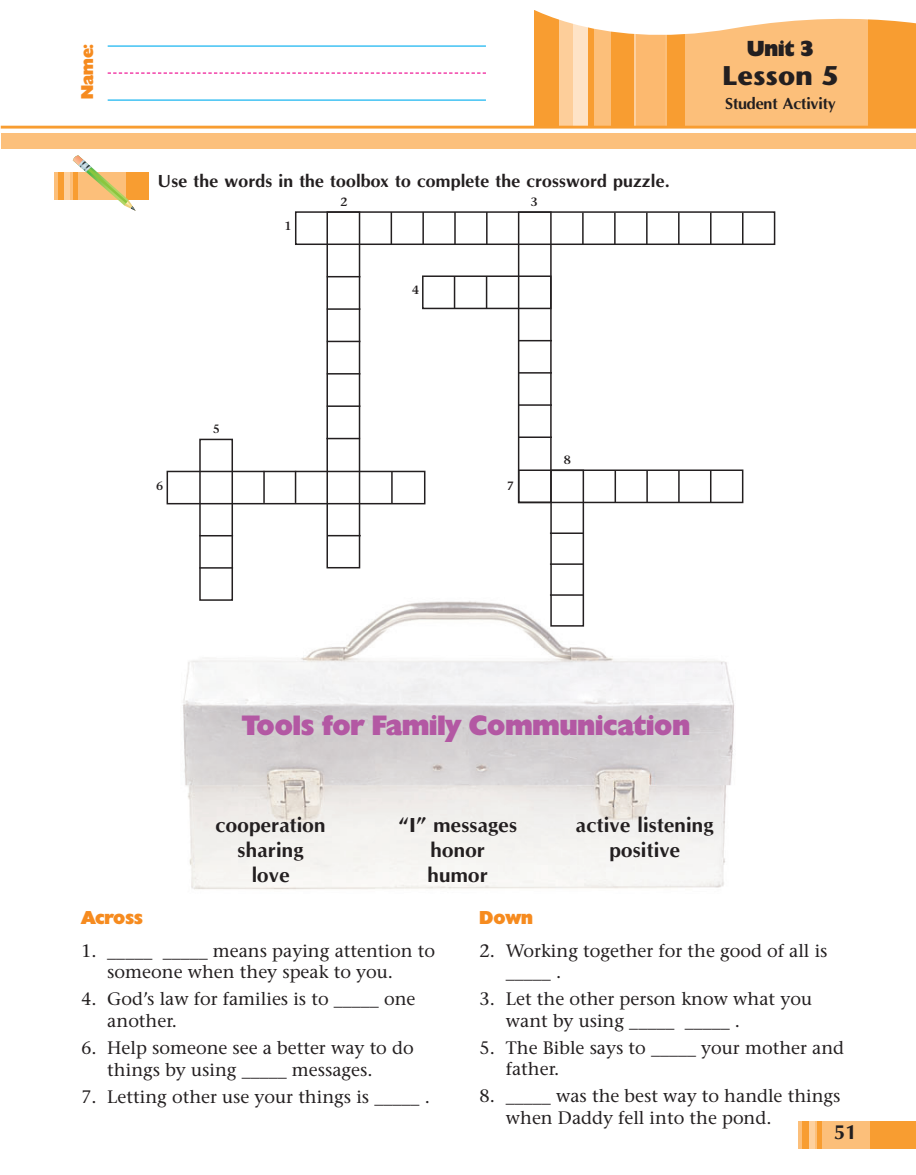
<style>
.page{position:relative;width:916px;height:1175px;background:#fff}
.page>*{position:absolute;margin:0;border:0;box-sizing:border-box;transform-origin:0 0}
.t1{font:27px "Gallant";color:#b358a3}
.t2{font:700 27px "Stone Sans";color:#231f20}
.t3{font:700 21px/25.2px "Optim";color:#231f20;text-align:center}
.t4{font:21px "Gallant";color:#231f20}
.t5{font:18px/21.6px "Stone Serif";color:#231f20}
.t6{font:700 18px "Optim";color:#231f20}
.t7{font:18px "Gallant";color:#f68b1f}
.t8{font:700 16.5px "Optim";letter-spacing:-.02em;color:#231f20}
.t9{font:16.5px "Gallant";color:#f68b1f}
.t10{font:600 12px "Stone Serif";color:#231f20}
</style>
<div class="page">
<img style="left:183px;top:590px;width:551px;height:300px">
<div style="left:798px;top:1120px;width:78px;height:28px;background:#fcbf7a"></div>
<hr style="left:802px;top:1120px;width:3px;height:28px;background:#f89d31">
<hr style="left:804px;top:1120px;width:4px;height:28px;background:#f89d31">
<div style="left:808px;top:1120px;width:6px;height:28px;background:#fdd09e"></div>
<div style="left:817px;top:1120px;width:5px;height:28px;background:#f89d31"></div>
<div style="left:870px;top:1120px;width:45px;height:28px;background:#f89d31"></div>
<div style="left:534px;top:10px;width:77px;height:118px;background:#f89d31"></div>
<div style="left:559px;top:10px;width:14px;height:118px;background:#fdce9a"></div>
<div style="left:594px;top:10px;width:297px;height:118px;background:#fcbf7a"></div>
<div style="left:611px;top:10px;width:9px;height:118px;background:#f89d31"></div>
<div style="left:619px;top:10px;width:15px;height:118px;background:#f89d31"></div>
<hr style="left:633px;top:10px;width:3px;height:118px;background:#fdd09e">
<div style="left:667px;top:10px;width:18px;height:118px;background:#f89d31"></div>
<div style="left:636px;top:10px;width:28px;height:118px;background:#fcb96f"></div>
<div style="left:868px;top:10px;width:47px;height:118px;background:#f89d31"></div>
<div style="left:573px;top:10px;width:15px;height:118px;background:#fee3c6"></div>
<hr style="left:1px;top:126px;width:914px;height:3px;background:#f89d31">
<div style="left:1px;top:133px;width:914px;height:15px;background:#fcc07c"></div>
<svg style="left:534px;top:10px;width:381px;height:43px"></svg>
<hr style="left:108px;top:45px;width:378px;height:2px;background:#00aeef">
<svg style="left:108px;top:72px;width:378px;height:2px"></svg>
<hr style="left:108px;top:99px;width:378px;height:2px;background:#00aeef">
<div style="left:295px;top:211px;width:480px;height:34px;border:2px solid #231f20"></div>
<div style="left:166px;top:471px;width:259px;height:33px;border:2px solid #231f20"></div>
<div style="left:326px;top:211px;width:34px;height:357px;border:2px solid #231f20"></div>
<div style="left:550px;top:469px;width:34px;height:157px;border:2px solid #231f20"></div>
<div style="left:518px;top:211px;width:33px;height:292px;border:2px solid #231f20"></div>
<div style="left:518px;top:469px;width:225px;height:34px;border:2px solid #231f20"></div>
<div style="left:199px;top:438px;width:34px;height:163px;border:2px solid #231f20"></div>
<div style="left:422px;top:275px;width:129px;height:34px;border:2px solid #231f20"></div>
<hr style="left:390px;top:212px;width:2px;height:32px;background:#231f20">
<hr style="left:422px;top:212px;width:2px;height:32px;background:#231f20">
<hr style="left:454px;top:212px;width:1px;height:32px;background:#231f20">
<hr style="left:486px;top:212px;width:1px;height:32px;background:#231f20">
<hr style="left:582px;top:213px;width:1px;height:32px;background:#231f20">
<hr style="left:614px;top:213px;width:1px;height:32px;background:#231f20">
<hr style="left:646px;top:213px;width:1px;height:32px;background:#231f20">
<hr style="left:678px;top:213px;width:1px;height:32px;background:#231f20">
<hr style="left:709px;top:213px;width:2px;height:32px;background:#231f20">
<hr style="left:741px;top:213px;width:2px;height:32px;background:#231f20">
<hr style="left:453px;top:276px;width:2px;height:32px;background:#231f20">
<hr style="left:485px;top:276px;width:2px;height:32px;background:#231f20">
<hr style="left:614px;top:470px;width:2px;height:32px;background:#231f20">
<hr style="left:646px;top:470px;width:1px;height:32px;background:#231f20">
<hr style="left:678px;top:470px;width:1px;height:32px;background:#231f20">
<hr style="left:709px;top:470px;width:2px;height:32px;background:#231f20">
<hr style="left:263px;top:471px;width:2px;height:32px;background:#231f20">
<hr style="left:295px;top:471px;width:1px;height:32px;background:#231f20">
<hr style="left:391px;top:471px;width:1px;height:32px;background:#231f20">
<hr style="left:550px;top:532px;width:33px;height:2px;background:#231f20">
<hr style="left:550px;top:563px;width:33px;height:2px;background:#231f20">
<hr style="left:550px;top:594px;width:33px;height:2px;background:#231f20">
<hr style="left:326px;top:276px;width:34px;height:1px;background:#231f20">
<hr style="left:326px;top:308px;width:34px;height:2px;background:#231f20">
<hr style="left:326px;top:341px;width:34px;height:1px;background:#231f20">
<hr style="left:326px;top:373px;width:34px;height:1px;background:#231f20">
<hr style="left:326px;top:405px;width:34px;height:2px;background:#231f20">
<hr style="left:326px;top:438px;width:34px;height:1px;background:#231f20">
<hr style="left:327px;top:535px;width:33px;height:1px;background:#231f20">
<hr style="left:199px;top:535px;width:34px;height:1px;background:#231f20">
<hr style="left:199px;top:567px;width:34px;height:1px;background:#231f20">
<hr style="left:518px;top:340px;width:34px;height:1px;background:#231f20">
<hr style="left:518px;top:372px;width:34px;height:1px;background:#231f20">
<hr style="left:518px;top:404px;width:34px;height:2px;background:#231f20">
<hr style="left:518px;top:436px;width:34px;height:2px;background:#231f20">
<div style="left:54px;top:172px;width:79px;height:28px;background:#fcbf7a"></div>
<hr style="left:58px;top:172px;width:3px;height:28px;background:#f89d31">
<hr style="left:61px;top:172px;width:3px;height:28px;background:#f89d31">
<div style="left:65px;top:172px;width:5px;height:28px;background:#fdd09e"></div>
<div style="left:126px;top:172px;width:22px;height:28px;background:#f89d31"></div>
<svg style="left:73px;top:155px;width:63px;height:56px"></svg>
<p class="t9" style="left:78px;top:99px;width:57px;rotate:-90deg">Name:</p>
<p class="t4" style="left:747px;top:36px;width:68px">Unit 3</p>
<h1 class="t2" style="left:722px;top:65px;width:117px">Lesson 5</h1>
<p class="t8" style="left:725px;top:94px;width:112px">Student Activity</p>
<p class="t6" style="left:158px;top:170px;width:513px">Use the words in the toolbox to complete the crossword puzzle.</p>
<p class="t10" style="left:284px;top:221px;width:9px">1</p>
<p class="t10" style="left:340px;top:197px;width:9px">2</p>
<p class="t10" style="left:530px;top:197px;width:9px">3</p>
<p class="t10" style="left:412px;top:285px;width:9px">4</p>
<p class="t10" style="left:213px;top:424px;width:9px">5</p>
<p class="t10" style="left:156px;top:481px;width:9px">6</p>
<p class="t10" style="left:506px;top:481px;width:9px">7</p>
<p class="t10" style="left:564px;top:455px;width:9px">8</p>
<h1 class="t1" style="left:242px;top:710px;width:449px">Tools for Family Communication</h1>
<p class="t3" style="left:215px;top:811px;width:112px">cooperation sharing<br>love</p>
<p class="t3" style="left:398px;top:811px;width:120px">“I” messages honor humor</p>
<p class="t3" style="left:576px;top:811px;width:139px">active listening positive</p>
<p class="t7" style="left:81px;top:907px;width:63px">Across</p>
<p class="t5" style="left:107px;top:941px;width:329px;text-indent:-26px">1. _____ _____ means paying attention to someone when they speak to you.</p>
<p class="t5" style="left:107px;top:990px;width:309px;text-indent:-26px">4. God’s law for families is to _____ one another.</p>
<p class="t5" style="left:107px;top:1038px;width:308px;text-indent:-26px">6. Help someone see a better way to do things by using _____ messages.</p>
<p class="t5" style="left:81px;top:1087px;width:350px">7. Letting other use your things is _____ .</p>
<p class="t7" style="left:479px;top:907px;width:55px">Down</p>
<p class="t5" style="left:505px;top:941px;width:323px;text-indent:-26px">2. Working together for the good of all is _____ .</p>
<p class="t5" style="left:505px;top:990px;width:307px;text-indent:-26px">3. Let the other person know what you want by using _____ _____ .</p>
<p class="t5" style="left:505px;top:1038px;width:339px;text-indent:-26px">5. The Bible says to _____ your mother and father.</p>
<p class="t5" style="left:505px;top:1087px;width:336px;text-indent:-26px">8. _____ was the best way to handle things when Daddy fell into the pond.</p>
<p class="t3" style="left:833px;top:1119px;width:25px">51</p>
</div>
